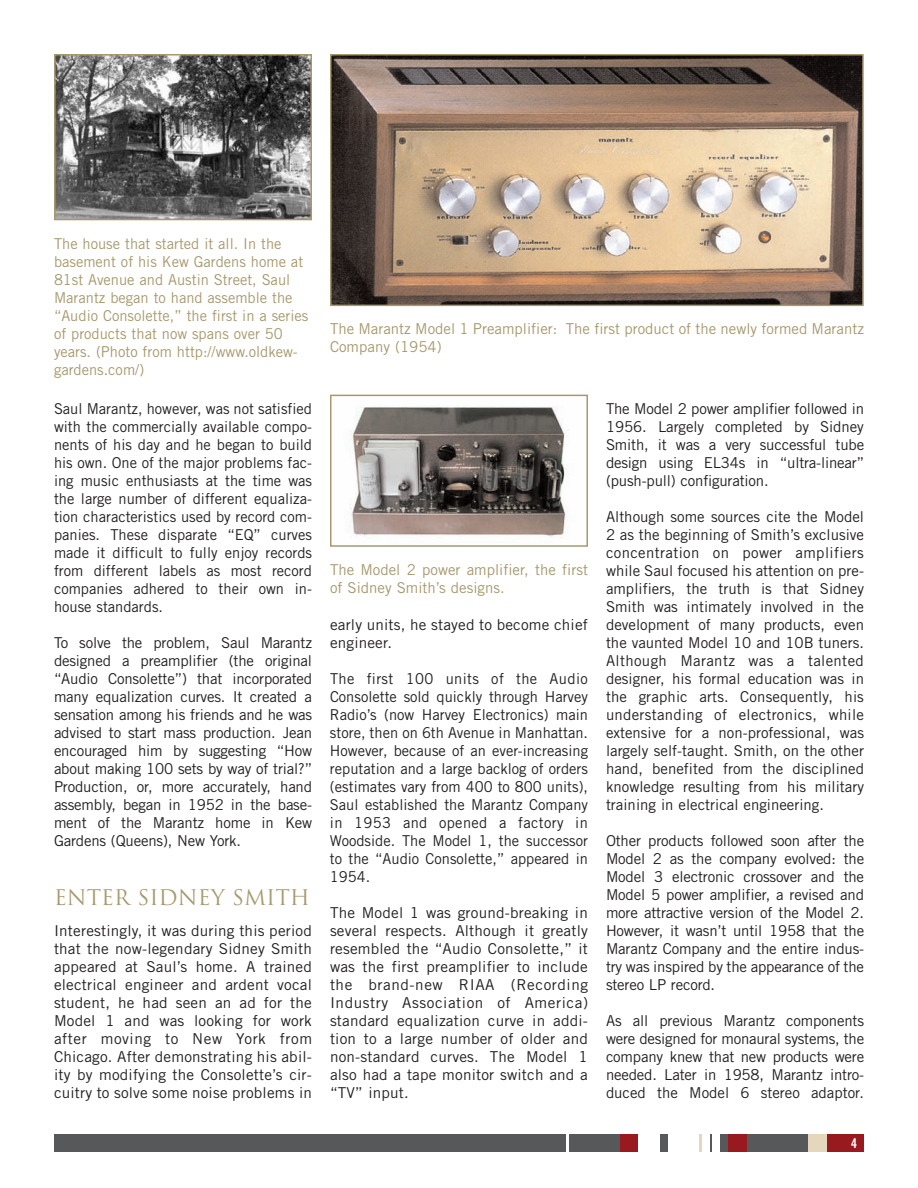
<style>
.page{position:relative;width:918px;height:1188px;background:#fff}
.page>*{position:absolute;margin:0;border:0;box-sizing:border-box;transform-origin:0 0}
.t1{font:21px "Trajan";color:#a7996e}
.t2{font:15px/18px "Trade Gothic";color:#231f20;text-align:justify}
.t3{font:15px/18px "Trade Gothic";color:#a7996e}
.t4{font:13.5px "Trade Gothic Bold Cond Twenty";color:#fff}
</style>
<div class="page">
<img style="left:57px;top:57px;width:252px;height:160px">
<div style="left:54px;top:54px;width:258px;height:166px;border:2px solid #a7996e"></div>
<img style="left:333px;top:57px;width:528px;height:246px">
<div style="left:330px;top:54px;width:534px;height:252px;border:2px solid #a7996e"></div>
<img style="left:349px;top:406px;width:219px;height:132px">
<div style="left:330px;top:395px;width:258px;height:152px;border:2px solid #a7996e"></div>
<div style="left:54px;top:1134px;width:810px;height:18px;background:#57585a"></div>
<div style="left:827px;top:1134px;width:37px;height:18px;background:#981a1e"></div>
<div style="left:808px;top:1134px;width:19px;height:18px;background:#e4d7be"></div>
<div style="left:728px;top:1134px;width:19px;height:18px;background:#981a1e"></div>
<div style="left:712px;top:1134px;width:7px;height:18px;background:#fff"></div>
<div style="left:702px;top:1134px;width:8px;height:18px;background:#fff"></div>
<div style="left:668px;top:1134px;width:32px;height:18px;background:#fff"></div>
<div style="left:638px;top:1134px;width:22px;height:18px;background:#fff"></div>
<div style="left:620px;top:1134px;width:18px;height:18px;background:#981a1e"></div>
<svg style="left:700px;top:1134px;width:2px;height:18px"></svg>
<hr style="left:566px;top:1134px;width:3px;height:18px;background:#fff">
<p class="t3" style="left:54px;top:236px;width:256px">The house that started it all. In the basement of his Kew Gardens home at 81st Avenue and Austin Street, Saul Marantz began to hand assemble the “Audio Consolette,” the first in a series of products that now spans over 50 years. (Photo from http://www.oldkew&shy;gardens.com/)</p>
<p class="t2" style="left:54px;top:401px;width:260px">Saul Marantz, however, was not satisfied with the commercially available compo&shy;nents of his day and he began to build his own. One of the major problems fac&shy;ing music enthusiasts at the time was the large number of different equaliza&shy;tion characteristics used by record com&shy;panies. These disparate “EQ” curves made it difficult to fully enjoy records from different labels as most record companies adhered to their own in&shy;house standards.</p>
<p class="t2" style="left:54px;top:635px;width:260px">To solve the problem, Saul Marantz designed a preamplifier (the original “Audio Consolette”) that incorporated many equalization curves. It created a sensation among his friends and he was advised to start mass production. Jean encouraged him by suggesting “How about making 100 sets by way of trial?” Production, or, more accurately, hand assembly, began in 1952 in the base&shy;ment of the Marantz home in Kew Gardens (Queens), New York.</p>
<h1 class="t1" style="left:54px;top:885px;width:258px">ENTER SIDNEY SMITH</h1>
<p class="t2" style="left:54px;top:923px;width:260px">Interestingly, it was during this period that the now-legendary Sidney Smith appeared at Saul’s home. A trained electrical engineer and ardent vocal student, he had seen an ad for the Model 1 and was looking for work after moving to New York from Chicago. After demonstrating his abil&shy;ity by modifying the Consolette’s cir&shy;cuitry to solve some noise problems in</p>
<p class="t3" style="left:330px;top:321px;width:536px">The Marantz Model 1 Preamplifier: The first product of the newly formed Marantz<br>Company (1954)</p>
<p class="t3" style="left:330px;top:562px;width:260px">The Model 2 power amplifier, the first of Sidney Smith’s designs.</p>
<p class="t2" style="left:330px;top:617px;width:259px">early units, he stayed to become chief engineer.</p>
<p class="t2" style="left:330px;top:671px;width:260px">The first 100 units of the Audio Consolette sold quickly through Harvey Radio’s (now Harvey Electronics) main store, then on 6th Avenue in Manhattan.<br>However, because of an ever-increasing reputation and a large backlog of orders (estimates vary from 400 to 800 units), Saul established the Marantz Company in 1953 and opened a factory in Woodside. The Model 1, the successor to the “Audio Consolette,” appeared in 1954.</p>
<p class="t2" style="left:330px;top:905px;width:260px">The Model 1 was ground-breaking in several respects. Although it greatly resembled the “Audio Consolette,” it was the first preamplifier to include the brand-new RIAA (Recording Industry Association of America) standard equalization curve in addi&shy;tion to a large number of older and non-standard curves. The Model 1 also had a tape monitor switch and a “TV” input.</p>
<p class="t2" style="left:606px;top:401px;width:260px">The Model 2 power amplifier followed in 1956. Largely completed by Sidney Smith, it was a very successful tube design using EL34s in “ultra-linear” (push-pull) configuration.</p>
<p class="t2" style="left:606px;top:509px;width:260px">Although some sources cite the Model 2 as the beginning of Smith’s exclusive concentration on power amplifiers while Saul focused his attention on pre&shy;amplifiers, the truth is that Sidney Smith was intimately involved in the development of many products, even the vaunted Model 10 and 10B tuners.<br>Although Marantz was a talented designer, his formal education was in the graphic arts. Consequently, his understanding of electronics, while extensive for a non-professional, was largely self-taught. Smith, on the other hand, benefited from the disciplined knowledge resulting from his military training in electrical engineering.</p>
<p class="t2" style="left:606px;top:833px;width:260px">Other products followed soon after the Model 2 as the company evolved: the Model 3 electronic crossover and the Model 5 power amplifier, a revised and more attractive version of the Model 2.<br>However, it wasn’t until 1958 that the Marantz Company and the entire indus&shy;try was inspired by the appearance of the stereo LP record.</p>
<p class="t2" style="left:606px;top:1013px;width:260px">As all previous Marantz components were designed for monaural systems, the company knew that new products were needed. Later in 1958, Marantz intro&shy;duced the Model 6 stereo adaptor.</p>
<p class="t4" style="left:851px;top:1138px;width:7px">4</p>
</div>
